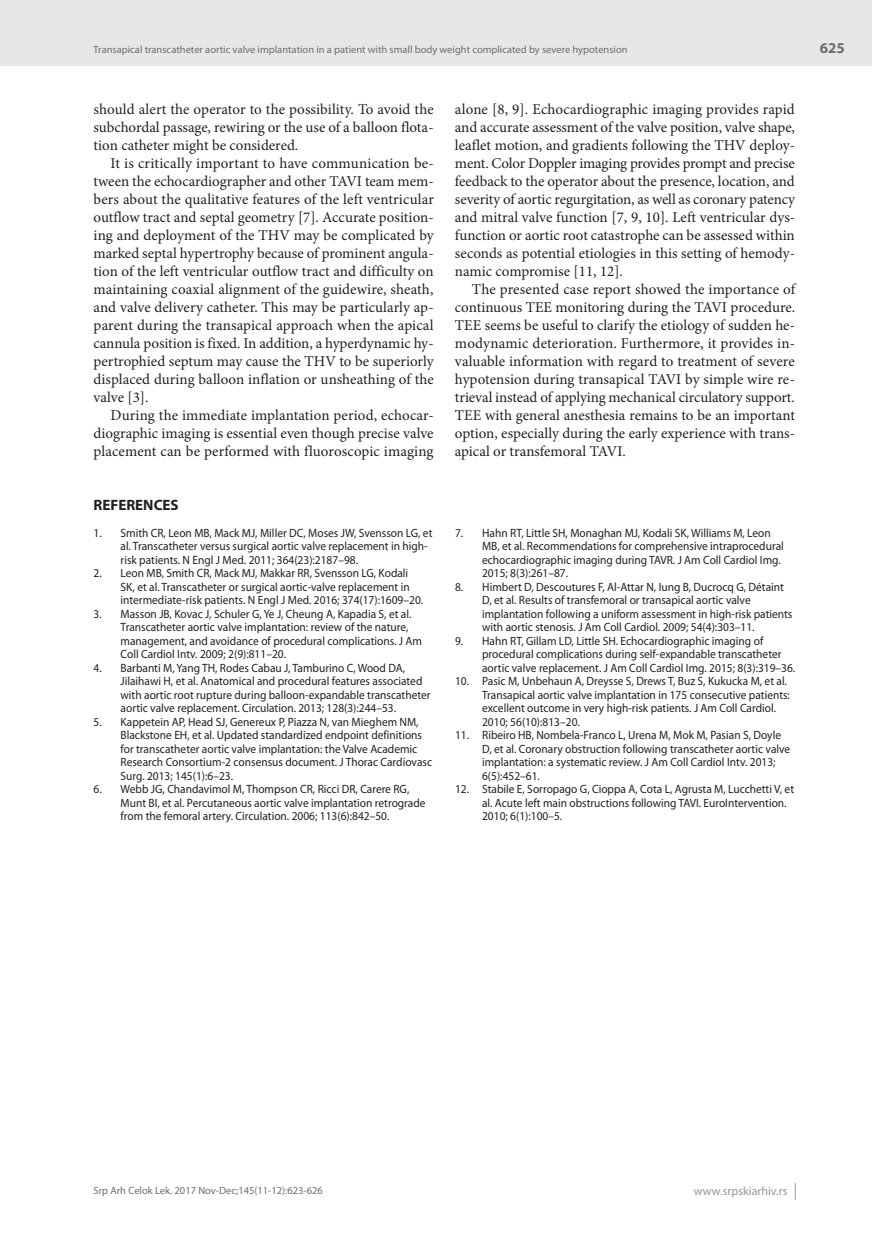
<style>
.page{position:relative;width:872px;height:1234px;background:#fff}
.page>*{position:absolute;margin:0;border:0;box-sizing:border-box;transform-origin:0 0}
.t1{font:15px/18px "Minion Pro";color:#231f20;text-align:justify}
.t2{font:700 15px "Myriad Pro";color:#231f20}
.t3{font:700 15px "Myriad Pro";color:#6c6d70}
.t4{font:12px/13.5px "Myriad Pro";color:#231f20;scale:.95 1}
.t5{font:12px "Myriad Pro";color:#939598}
.t6{font:10.5px "Myriad Pro";color:#6c6d70}
</style>
<div class="page">
<div style="left:0;top:0;width:872px;height:66px;background:#e6e7e9"></div>
<svg style="left:795px;top:1183px;width:1px;height:16px"></svg>
<p class="t6" style="left:94px;top:43px;width:535px">Transapical transcatheter aortic valve implantation in a patient with small body weight complicated by severe hypotension</p>
<p class="t1" style="left:94px;top:100px;width:342px">should alert the operator to the possibility. To avoid the subchordal passage, rewiring or the use of a balloon flota&shy;tion catheter might be considered.</p>
<p class="t1" style="left:94px;top:154px;width:342px;text-indent:17px">It is critically important to have communication be&shy;tween the echocardiographer and other TAVI team mem&shy;bers about the qualitative features of the left ventricular outflow tract and septal geometry [7]. Accurate position&shy;ing and deployment of the THV may be complicated by marked septal hypertrophy because of prominent angula&shy;tion of the left ventricular outflow tract and difficulty on maintaining coaxial alignment of the guidewire, sheath, and valve delivery catheter. This may be particularly ap&shy;parent during the transapical approach when the apical cannula position is fixed. In addition, a hyperdynamic hy&shy;pertrophied septum may cause the THV to be superiorly displaced during balloon inflation or unsheathing of the valve [3].</p>
<p class="t1" style="left:94px;top:406px;width:341px;text-indent:17px">During the immediate implantation period, echocar&shy;diographic imaging is essential even though precise valve placement can be performed with fluoroscopic imaging</p>
<p class="t2" style="left:94px;top:495px;width:87px">REFERENCES</p>
<p class="t4" style="left:121px;top:525px;width:330px;text-indent:-27px">1. Smith CR, Leon MB, Mack MJ, Miller DC, Moses JW, Svensson LG, et al. Transcatheter versus surgical aortic valve replacement in high&shy;risk patients. N Engl J Med. 2011; 364(23):2187–98.</p>
<p class="t4" style="left:121px;top:566px;width:320px;text-indent:-27px">2. Leon MB, Smith CR, Mack MJ, Makkar RR, Svensson LG, Kodali<br>SK, et al. Transcatheter or surgical aortic-valve replacement in intermediate-risk patients. N Engl J Med. 2016; 374(17):1609–20.</p>
<p class="t4" style="left:121px;top:606px;width:319px;text-indent:-27px">3. Masson JB, Kovac J, Schuler G, Ye J, Cheung A, Kapadia S, et al.<br>Transcatheter aortic valve implantation: review of the nature, management, and avoidance of procedural complications. J Am Coll Cardiol Intv. 2009; 2(9):811–20.</p>
<p class="t4" style="left:121px;top:660px;width:328px;text-indent:-27px">4. Barbanti M, Yang TH, Rodes Cabau J, Tamburino C, Wood DA, Jilaihawi H, et al. Anatomical and procedural features associated with aortic root rupture during balloon-expandable transcatheter aortic valve replacement. Circulation. 2013; 128(3):244–53.</p>
<p class="t4" style="left:121px;top:714px;width:329px;text-indent:-27px">5. Kappetein AP, Head SJ, Genereux P, Piazza N, van Mieghem NM, Blackstone EH, et al. Updated standardized endpoint definitions for transcatheter aortic valve implantation: the Valve Academic Research Consortium-2 consensus document. J Thorac Cardiovasc Surg. 2013; 145(1):6–23.</p>
<p class="t4" style="left:121px;top:782px;width:322px;text-indent:-27px">6. Webb JG, Chandavimol M, Thompson CR, Ricci DR, Carere RG,<br>Munt BI, et al. Percutaneous aortic valve implantation retrograde from the femoral artery. Circulation. 2006; 113(6):842–50.</p>
<p class="t1" style="left:455px;top:100px;width:342px">alone [8, 9]. Echocardiographic imaging provides rapid and accurate assessment of the valve position, valve shape, leaflet motion, and gradients following the THV deploy&shy;ment. Color Doppler imaging provides prompt and precise feedback to the operator about the presence, location, and severity of aortic regurgitation, as well as coronary patency and mitral valve function [7, 9, 10]. Left ventricular dys&shy;function or aortic root catastrophe can be assessed within seconds as potential etiologies in this setting of hemody&shy;namic compromise [11, 12].</p>
<p class="t1" style="left:455px;top:280px;width:342px;text-indent:17px">The presented case report showed the importance of continuous TEE monitoring during the TAVI procedure.<br>TEE seems be useful to clarify the etiology of sudden he&shy;modynamic deterioration. Furthermore, it provides in&shy;valuable information with regard to treatment of severe hypotension during transapical TAVI by simple wire re&shy;trieval instead of applying mechanical circulatory support.<br>TEE with general anesthesia remains to be an important option, especially during the early experience with trans&shy;apical or transfemoral TAVI.</p>
<p class="t4" style="left:482px;top:525px;width:319px;text-indent:-27px">7. Hahn RT, Little SH, Monaghan MJ, Kodali SK, Williams M, Leon MB, et al. Recommendations for comprehensive intraprocedural echocardiographic imaging during TAVR. J Am Coll Cardiol Img.<br>2015; 8(3):261–87.</p>
<p class="t4" style="left:482px;top:579px;width:328px;text-indent:-27px">8. Himbert D, Descoutures F, Al-Attar N, Iung B, Ducrocq G, Détaint D, et al. Results of transfemoral or transapical aortic valve implantation following a uniform assessment in high-risk patients with aortic stenosis. J Am Coll Cardiol. 2009; 54(4):303–11.</p>
<p class="t4" style="left:482px;top:633px;width:331px;text-indent:-27px">9. Hahn RT, Gillam LD, Little SH. Echocardiographic imaging of procedural complications during self-expandable transcatheter aortic valve replacement. J Am Coll Cardiol Img. 2015; 8(3):319–36.</p>
<p class="t4" style="left:482px;top:674px;width:325px;text-indent:-27px">10. Pasic M, Unbehaun A, Dreysse S, Drews T, Buz S, Kukucka M, et al.<br>Transapical aortic valve implantation in 175 consecutive patients: excellent outcome in very high-risk patients. J Am Coll Cardiol.<br>2010; 56(10):813–20.</p>
<p class="t4" style="left:482px;top:728px;width:326px;text-indent:-27px">11. Ribeiro HB, Nombela-Franco L, Urena M, Mok M, Pasian S, Doyle D, et al. Coronary obstruction following transcatheter aortic valve implantation: a systematic review. J Am Coll Cardiol Intv. 2013; 6(5):452–61.</p>
<p class="t4" style="left:482px;top:782px;width:330px;text-indent:-27px">12. Stabile E, Sorropago G, Cioppa A, Cota L, Agrusta M, Lucchetti V, et al. Acute left main obstructions following TAVI. EuroIntervention.<br>2010; 6(1):100–5.</p>
<p class="t3" style="left:820px;top:38px;width:26px">625</p>
<p class="t6" style="left:94px;top:1184px;width:231px">Srp Arh Celok Lek. 2017 Nov-Dec;145(11-12):623-626</p>
<p class="t5" style="left:694px;top:1183px;width:95px">www.srpskiarhiv.rs</p>
</div>
